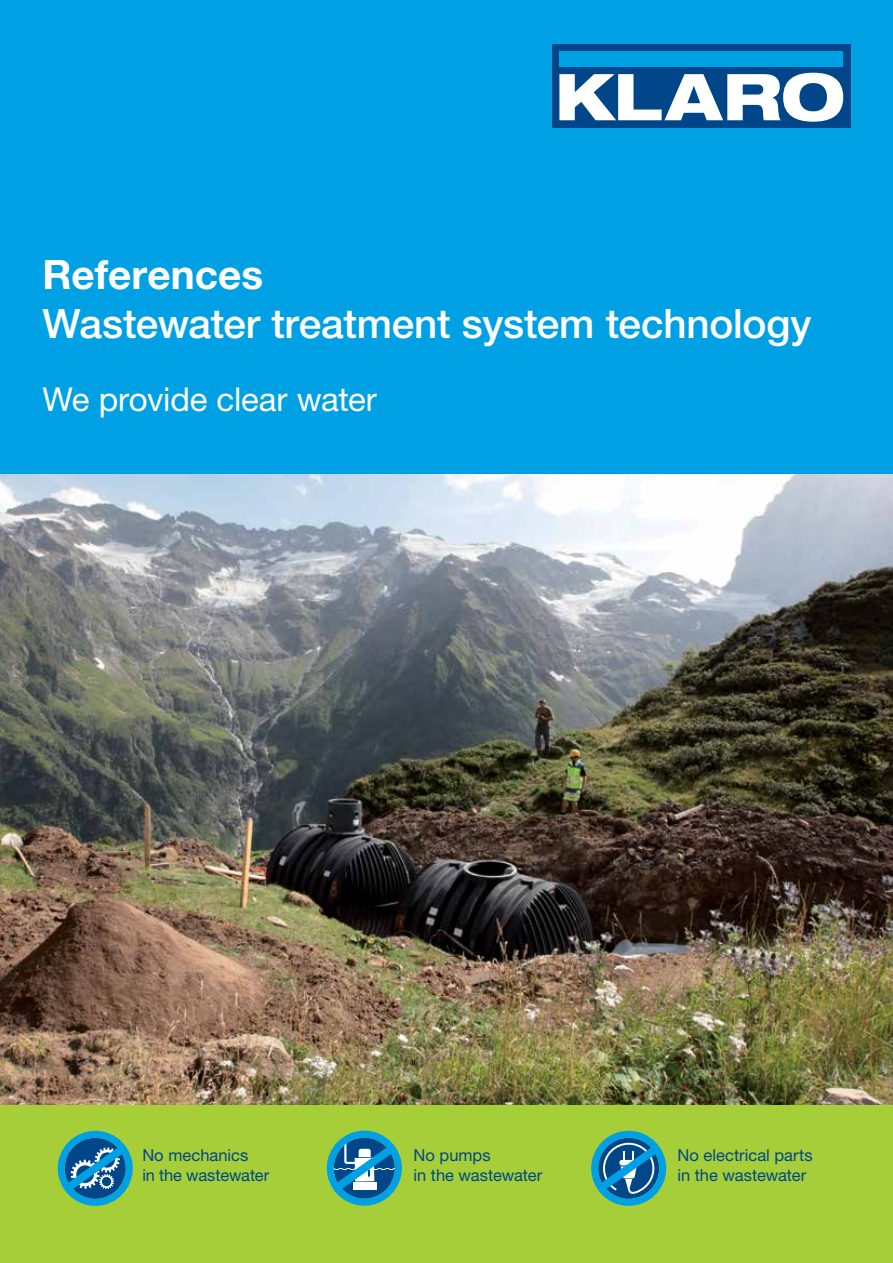
<style>
.page{position:relative;width:893px;height:1263px;background:#fff}
.page>*{position:absolute;margin:0;border:0;box-sizing:border-box;transform-origin:0 0}
.t1{font:500 40.5px "Helvetica Neue LT Pro";letter-spacing:-.005em;color:#fff}
.t2{font:700 40.5px "Helvetica Neue LT Pro";color:#fff}
.t3{font:33px "Helvetica Neue LT Pro";letter-spacing:-.01em;color:#fff}
.t4{font:16.5px/19.5px "Helvetica Neue LT Pro";color:#004689}
</style>
<div class="page">
<img style="left:0;top:474px;width:893px;height:631px">
<div style="left:0;top:0;width:893px;height:474px;background:#00a1e4"></div>
<div style="left:0;top:1105px;width:893px;height:158px;background:#a6ce39"></div>
<svg style="left:58px;top:1131px;width:75px;height:75px"></svg>
<svg style="left:327px;top:1131px;width:75px;height:75px"></svg>
<svg style="left:591px;top:1131px;width:75px;height:75px"></svg>
<div style="left:552px;top:44px;width:298px;height:84px;background:#004689"></div>
<svg style="left:559px;top:73px;width:284px;height:49px"></svg>
<div style="left:559px;top:52px;width:284px;height:15px;background:#00a1e4"></div>
<h1 class="t2" style="left:43px;top:250px;width:222px">References</h1>
<h1 class="t1" style="left:43px;top:299px;width:770px">Wastewater treatment system technology</h1>
<h2 class="t3" style="left:43px;top:380px;width:336px">We provide clear water</h2>
<p class="t4" style="left:142px;top:1145px;width:128px">No mechanics<br>in the wastewater</p>
<p class="t4" style="left:414px;top:1145px;width:130px">No pumps<br>in the wastewater</p>
<p class="t4" style="left:677px;top:1145px;width:137px">No electrical parts in the wastewater</p>
</div>
